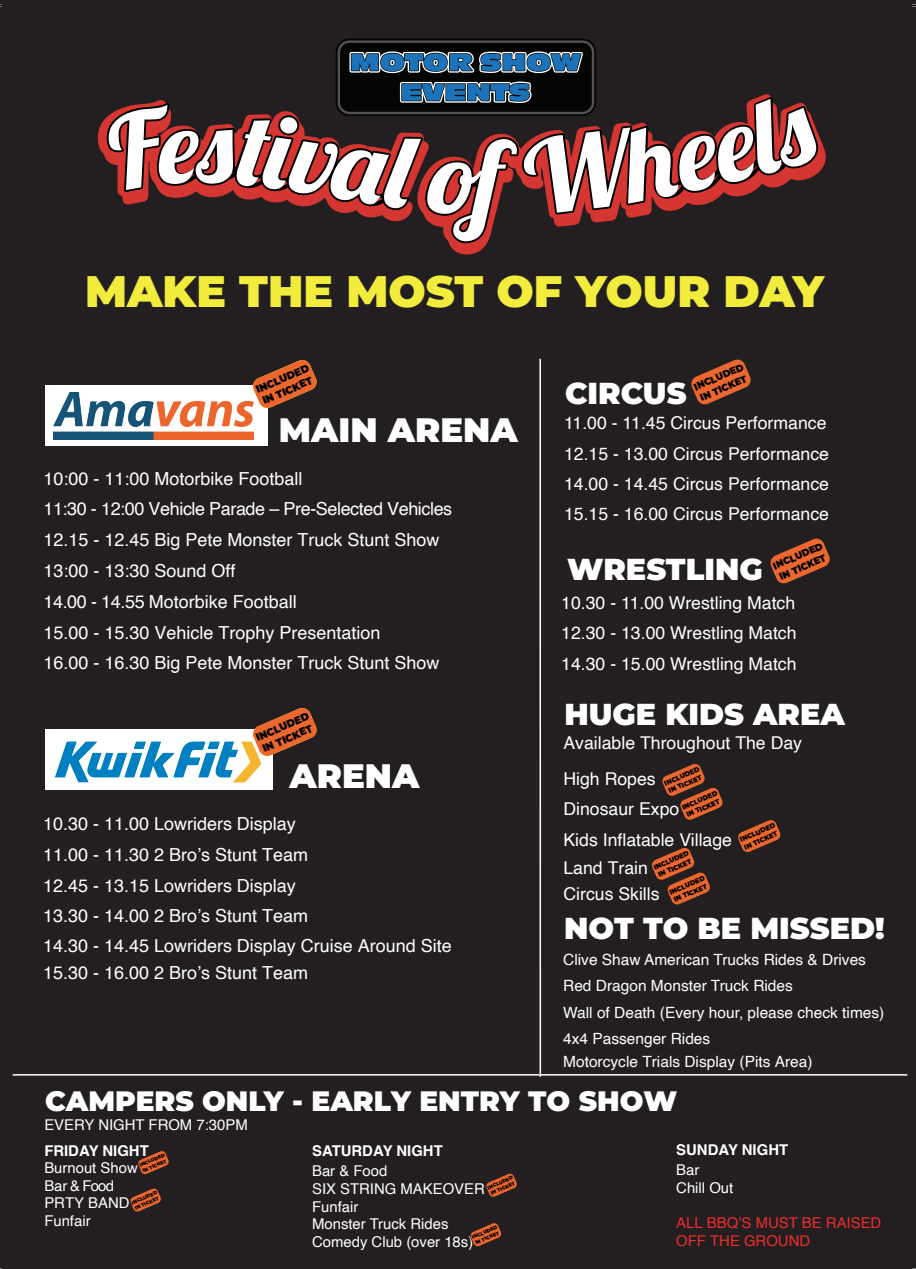
<style>
.page{position:relative;width:916px;height:1269px;background:#fff}
.page>*{position:absolute;margin:0;border:0;box-sizing:border-box;transform-origin:0 0}
.t1{font:102.15px "Lobster";color:#fff;scale:1.05 1}
.t2{font:900 44.1px "Montserrat";color:#f2ec3c}
.t3{font:900 33.9px "Montserrat";color:#fff}
.t4{font:900 30.3px "Montserrat";color:#fff}
.t5{font:900 28.05px "Montserrat";color:#fff}
.t6{font:18px/30.8px "Helvetica";color:#fff}
.t7{font:17.7px/30.3px "Helvetica";color:#fff}
.t8{font:15.45px/26.5px "Helvetica";color:#fff}
.t9{font:14.85px/17.9px "Helvetica";color:#fff}
.t10{font:700 14.85px "Helvetica";color:#fff}
.t11{font:14.85px/17.9px "Helvetica";color:#ee2d2d}
.t12{font:900 10.65px/12.8px "Montserrat";color:#000001;scale:.95 1}
.t13{font:900 9.9px/11.9px "Montserrat";color:#000001;scale:.95 1}
.t14{font:900 7.05px/8.6px "Montserrat";color:#000001;scale:.95 1}
.t15{font:900 5.1px/6.1px "Montserrat";color:#000001;scale:.95 1}
</style>
<div class="page">
<div style="left:0;top:0;width:916px;height:1268px;background:#231f20"></div>
<div style="left:45px;top:729px;width:228px;height:60px;background:#fff"></div>
<div style="left:45px;top:385px;width:222px;height:61px;background:#fff"></div>
<svg style="left:770px;top:538px;width:60px;height:46px"></svg>
<svg style="left:691px;top:359px;width:60px;height:46px"></svg>
<svg style="left:253px;top:360px;width:64px;height:49px"></svg>
<svg style="left:253px;top:708px;width:64px;height:48px"></svg>
<svg style="left:662px;top:764px;width:61px;height:56px"></svg>
<svg style="left:738px;top:820px;width:43px;height:32px"></svg>
<svg style="left:652px;top:847px;width:58px;height:58px"></svg>
<svg style="left:138px;top:1151px;width:31px;height:24px"></svg>
<svg style="left:486px;top:1173px;width:31px;height:24px"></svg>
<svg style="left:470px;top:1223px;width:32px;height:24px"></svg>
<svg style="left:130px;top:1188px;width:31px;height:24px"></svg>
<img style="left:56px;top:741px;width:205px;height:41px">
<img style="left:54px;top:392px;width:199px;height:47px">
<hr style="left:539px;top:359px;width:2px;height:717px;background:#fff">
<hr style="left:13px;top:1073px;width:894px;height:2px;background:#fff">
<svg style="left:103px;top:38px;width:718px;height:217px"></svg>
<h1 class="t1" style="left:476px;top:113px;width:29px">f</h1>
<h2 class="t2" style="left:85px;top:258px;width:741px">MAKE THE MOST OF YOUR DAY</h2>
<p class="t12" style="left:254px;top:383px;width:61px;rotate:-23deg">INCLUDED<br>IN TICKET</p>
<h3 class="t3" style="left:279px;top:404px;width:240px">MAIN ARENA</h3>
<p class="t6" style="left:43px;top:463px;width:410px">10:00 - 11:00 Motorbike Football<br>11:30 - 12:00 Vehicle Parade – Pre-Selected Vehicles 12.15 - 12.45 Big Pete Monster Truck Stunt Show 13:00 - 13:30 Sound Off<br>14.00 - 14.55 Motorbike Football<br>15.00 - 15.30 Vehicle Trophy Presentation<br>16.00 - 16.30 Big Pete Monster Truck Stunt Show</p>
<p class="t12" style="left:254px;top:731px;width:61px;rotate:-23deg">INCLUDED<br>IN TICKET</p>
<h3 class="t3" style="left:290px;top:750px;width:131px">ARENA</h3>
<p class="t6" style="left:43px;top:808px;width:410px">10.30 - 11.00 Lowriders Display<br>11.00 - 11.30 2 Bro’s Stunt Team<br>12.45 - 13.15 Lowriders Display<br>13.30 - 14.00 2 Bro’s Stunt Team<br>14.30 - 14.45 Lowriders Display Cruise Around Site</p>
<p class="t6" style="left:43px;top:957px;width:266px">15.30 - 16.00 2 Bro’s Stunt Team</p>
<p class="t13" style="left:692px;top:381px;width:57px;rotate:-23deg">INCLUDED<br>IN TICKET</p>
<h3 class="t4" style="left:565px;top:370px;width:123px">CIRCUS</h3>
<p class="t7" style="left:564px;top:408px;width:267px">11.00 - 11.45 Circus Performance 12.15 - 13.00 Circus Performance 14.00 - 14.45 Circus Performance 15.15 - 16.00 Circus Performance</p>
<h3 class="t4" style="left:567px;top:546px;width:197px">WRESTLING</h3>
<p class="t13" style="left:771px;top:560px;width:57px;rotate:-23deg">INCLUDED<br>IN TICKET</p>
<p class="t7" style="left:561px;top:588px;width:237px;text-align:justify">10.30 - 11.00 Wrestling Match 12.30 - 13.00 Wrestling Match 14.30 - 15.00 Wrestling Match</p>
<h3 class="t4" style="left:565px;top:691px;width:282px">HUGE KIDS AREA</h3>
<p class="t7" style="left:563px;top:727px;width:240px">Available Throughout The Day</p>
<p class="t14" style="left:663px;top:779px;width:41px;rotate:-23deg">INCLUDED<br>IN TICKET</p>
<p class="t14" style="left:681px;top:803px;width:41px;rotate:-23deg">INCLUDED<br>IN TICKET</p>
<p class="t7" style="left:563px;top:764px;width:94px">High Ropes</p>
<p class="t7" style="left:563px;top:794px;width:170px">Dinosaur Expo<br>Kids Inflatable Village</p>
<p class="t7" style="left:563px;top:854px;width:98px;line-height:26.2px">Land Train<br>Circus Skills</p>
<p class="t14" style="left:652px;top:863px;width:41px;rotate:-23deg">INCLUDED<br>IN TICKET</p>
<p class="t14" style="left:668px;top:887px;width:41px;rotate:-23deg">INCLUDED<br>IN TICKET</p>
<p class="t14" style="left:738px;top:835px;width:41px;rotate:-23deg">INCLUDED<br>IN TICKET</p>
<h3 class="t4" style="left:564px;top:905px;width:322px">NOT TO BE MISSED!</h3>
<p class="t8" style="left:563px;top:946px;width:323px">Clive Shaw American Trucks Rides &amp; Drives Red Dragon Monster Truck Rides<br>Wall of Death (Every hour, please check times)<br>4x4 Passenger Rides</p>
<p class="t8" style="left:563px;top:1048px;width:251px">Motorcycle Trials Display (Pits Area)</p>
<h3 class="t5" style="left:45px;top:1080px;width:634px">CAMPERS ONLY - EARLY ENTRY TO SHOW</h3>
<p class="t9" style="left:44px;top:1116px;width:205px">EVERY NIGHT FROM 7:30PM</p>
<p class="t10" style="left:44px;top:1141px;width:106px">FRIDAY NIGHT</p>
<p class="t9" style="left:44px;top:1158px;width:95px">Burnout Show<br>Bar &amp; Food<br>PRTY BAND<br>Funfair</p>
<p class="t15" style="left:138px;top:1162px;width:30px;rotate:-23deg">INCLUDED<br>IN TICKET</p>
<p class="t15" style="left:131px;top:1199px;width:30px;rotate:-23deg">INCLUDED<br>IN TICKET</p>
<p class="t10" style="left:312px;top:1141px;width:132px">SATURDAY NIGHT</p>
<p class="t9" style="left:312px;top:1161px;width:174px">Bar &amp; Food<br>SIX STRING MAKEOVER<br>Funfair<br>Monster Truck Rides<br>Comedy Club (over 18s)</p>
<p class="t15" style="left:487px;top:1184px;width:30px;rotate:-23deg">INCLUDED<br>IN TICKET</p>
<p class="t15" style="left:471px;top:1234px;width:30px;rotate:-23deg">INCLUDED<br>IN TICKET</p>
<p class="t10" style="left:676px;top:1140px;width:113px">SUNDAY NIGHT</p>
<p class="t9" style="left:676px;top:1160px;width:59px">Bar<br>Chill Out</p>
<p class="t11" style="left:676px;top:1214px;width:207px">ALL BBQ’S MUST BE RAISED<br>OFF THE GROUND</p>
</div>
